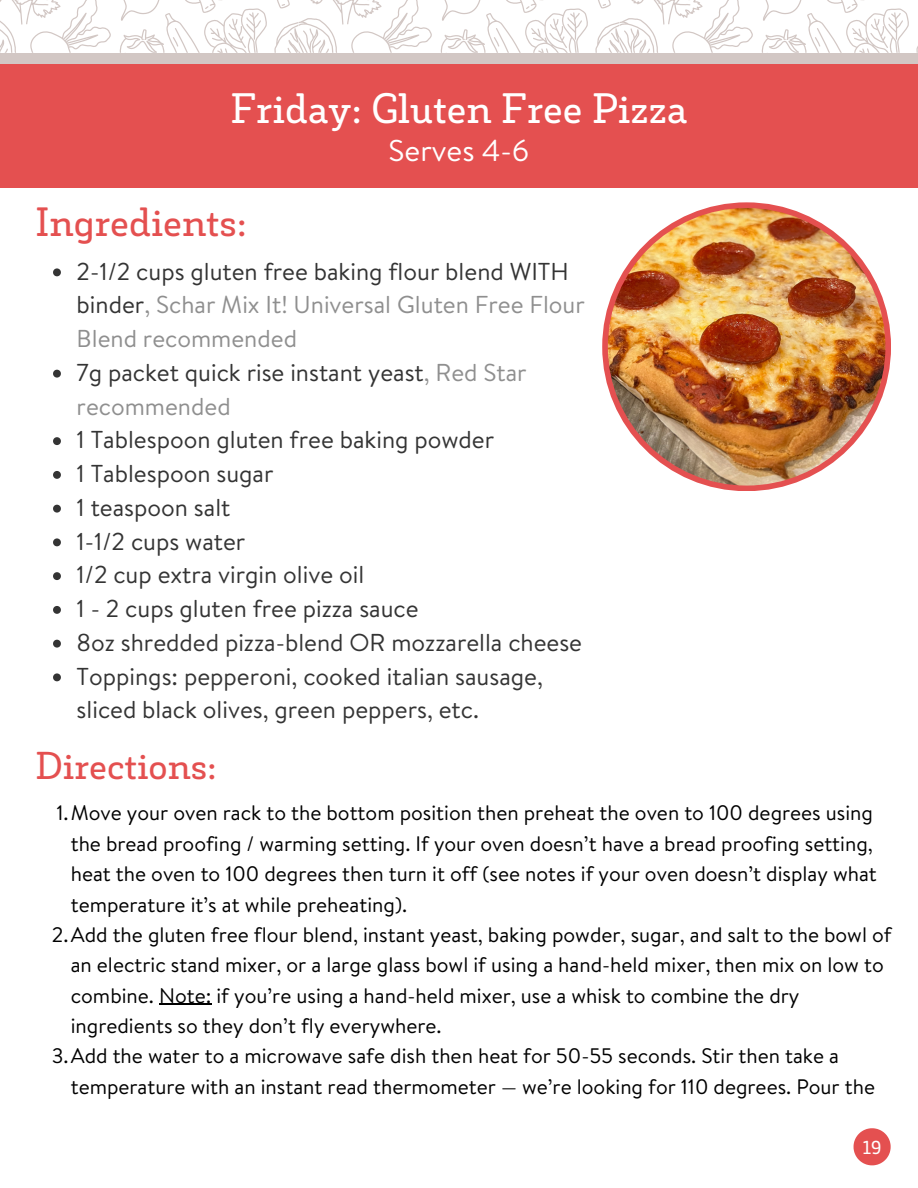
<style>
.page{position:relative;width:918px;height:1188px;background:#fff}
.page>*{position:absolute;margin:0;border:0;box-sizing:border-box;transform-origin:0 0}
.t1{font:600 40.8px "Decour Soft W00";color:#fff}
.t2{font:600 39.15px "Decour Soft W00";color:#e45050}
.t3{font:600 37.2px "Decour Soft W00";color:#e45050}
.t4{font:30px "Brandon Text";color:#fff}
.t5{font:24.45px/33.8px "Brandon Text";color:#343434}
.t6{font:24.45px/33.8px "Brandon Text";color:#8f8f8f}
.t7{font:21px/30.3px "Brandon Text";color:#000}
.t8{font:600 18px "Decour Soft W00";color:#fff}
.s1{color:#343434}
.s2{color:#8f8f8f}
</style>
<div class="page">
<div style="left:0;top:53px;width:918px;height:12px;background:#d2c7c4"></div>
<svg style="left:0;top:0;width:111px;height:53px"></svg>
<svg style="left:119px;top:0;width:313px;height:53px"></svg>
<svg style="left:440px;top:0;width:313px;height:53px"></svg>
<svg style="left:761px;top:0;width:157px;height:53px"></svg>
<div style="left:602px;top:202px;width:289px;height:289px;background:#e45050;border-radius:50%"></div>
<img style="left:608px;top:208px;width:277px;height:278px;border-radius:50%">
<div style="left:0;top:65px;width:918px;height:123px;background:#e45050"></div>
<svg style="left:854px;top:1128px;width:37px;height:37px"></svg>
<hr style="left:159px;top:1004px;width:52px;height:1px;background:#000">
<svg style="left:53px;top:268px;width:8px;height:8px"></svg>
<svg style="left:53px;top:370px;width:8px;height:8px"></svg>
<svg style="left:53px;top:437px;width:8px;height:8px"></svg>
<svg style="left:53px;top:471px;width:8px;height:8px"></svg>
<svg style="left:53px;top:505px;width:8px;height:8px"></svg>
<svg style="left:53px;top:538px;width:8px;height:8px"></svg>
<svg style="left:53px;top:572px;width:8px;height:8px"></svg>
<svg style="left:53px;top:606px;width:8px;height:8px"></svg>
<svg style="left:53px;top:640px;width:8px;height:8px"></svg>
<svg style="left:53px;top:673px;width:8px;height:8px"></svg>
<p class="t1" style="left:230px;top:83px;width:459px">Friday: Gluten Free Pizza</p>
<p class="t4" style="left:389px;top:129px;width:142px">Serves 4-6</p>
<p class="t2" style="left:35px;top:198px;width:214px">Ingredients:</p>
<p class="t6" style="left:77px;top:254px;width:510px"><span class="s1">2-1/2 cups gluten free baking flour blend WITH binder</span>, Schar Mix It! Universal Gluten Free Flour<br>Blend recommended</p>
<p class="t5" style="left:77px;top:355px;width:452px">7g packet quick rise instant yeast<span class="s2">, Red Star recommended</span></p>
<p class="t5" style="left:77px;top:422px;width:419px">1 Tablespoon gluten free baking powder</p>
<p class="t5" style="left:77px;top:456px;width:198px">1 Tablespoon sugar</p>
<p class="t5" style="left:77px;top:490px;width:155px">1 teaspoon salt</p>
<p class="t5" style="left:77px;top:524px;width:170px">1-1/2 cups water</p>
<p class="t5" style="left:77px;top:557px;width:289px">1/2 cup extra virgin olive oil</p>
<p class="t5" style="left:77px;top:591px;width:344px">1 - 2 cups gluten free pizza sauce</p>
<p class="t5" style="left:77px;top:625px;width:507px">8oz shredded pizza-blend OR mozzarella cheese</p>
<p class="t5" style="left:77px;top:659px;width:468px">Toppings: pepperoni, cooked italian sausage, sliced black olives, green peppers, etc.</p>
<p class="t3" style="left:35px;top:743px;width:183px">Directions:</p>
<p class="t7" style="left:71px;top:798px;width:808px;text-indent:-14px">1.Move your oven rack to the bottom position then preheat the oven to 100 degrees using the bread proofing / warming setting. If your oven doesn’t have a bread proofing setting, heat the oven to 100 degrees then turn it off (see notes if your oven doesn’t display what temperature it’s at while preheating).</p>
<p class="t7" style="left:71px;top:919px;width:822px;text-indent:-19px">2.Add the gluten free flour blend, instant yeast, baking powder, sugar, and salt to the bowl of an electric stand mixer, or a large glass bowl if using a hand-held mixer, then mix on low to combine. Note: if you’re using a hand-held mixer, use a whisk to combine the dry ingredients so they don’t fly everywhere.</p>
<p class="t7" style="left:71px;top:1041px;width:806px;text-indent:-19px">3.Add the water to a microwave safe dish then heat for 50-55 seconds. Stir then take a temperature with an instant read thermometer — we’re looking for 110 degrees. Pour the</p>
<p class="t8" style="left:863px;top:1136px;width:20px">19</p>
</div>
